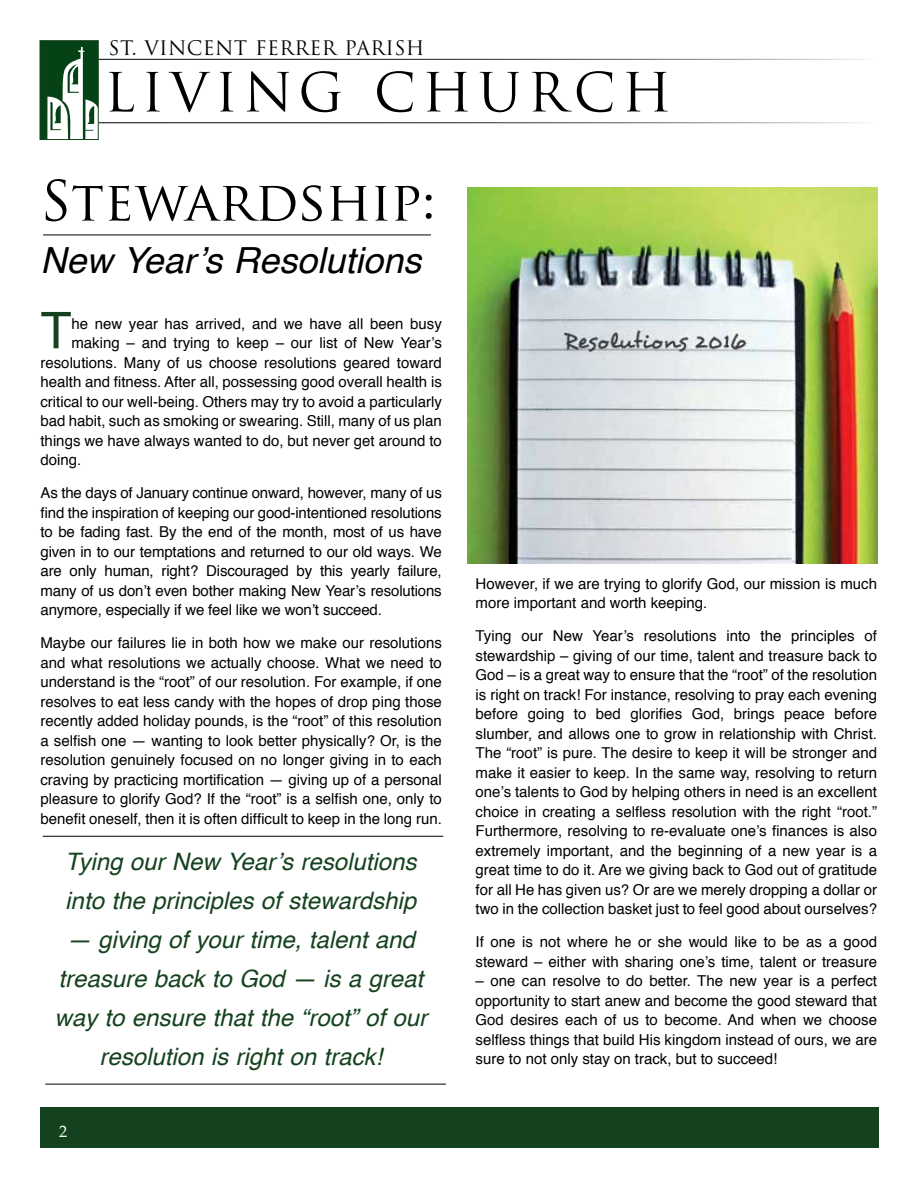
<style>
.page{position:relative;width:918px;height:1188px;background:#fff}
.page>*{position:absolute;margin:0;border:0;box-sizing:border-box;transform-origin:0 0}
.t1{font:54px "Trajan Pro";color:#000}
.t2{font:52.5px "Trajan Pro";letter-spacing:.11em;color:#000}
.t3{font:50.55px "Helvetica";color:#15421e}
.t4{font:italic 36px "Helvetica";color:#000}
.t5{font:italic 24px/39px "Helvetica";color:#15421e}
.t6{font:19.5px "Trajan Pro";letter-spacing:.02em;color:#000}
.t7{font:16.5px "Palatino Linotype";color:#fff}
.t8{font:15px/19.5px "Helvetica";color:#000;text-align:justify}
</style>
<div class="page">
<div style="left:40px;top:1108px;width:838px;height:40px;background:#15421e"></div>
<hr style="left:99px;top:59px;width:779px;height:1px;background:#000">
<hr style="left:99px;top:122px;width:779px;height:1px;background:#000">
<svg style="left:42px;top:42px;width:54px;height:96px"></svg>
<div style="left:40px;top:40px;width:58px;height:100px;border:1px solid #15421e"></div>
<hr style="left:43px;top:836px;width:400px;height:1px;background:#000">
<hr style="left:43px;top:235px;width:388px;height:1px;background:#000">
<hr style="left:45px;top:1084px;width:401px;height:1px;background:#000">
<img style="left:467px;top:188px;width:411px;height:376px">
<h3 class="t6" style="left:109px;top:36px;width:318px">ST. VINCENT FERRER PARISH</h3>
<h2 class="t2" style="left:104px;top:59px;width:569px">LIVING CHURCH</h2>
<h1 class="t1" style="left:40px;top:167px;width:397px">Stewardship:</h1>
<h3 class="t4" style="left:40px;top:232px;width:382px">New Year’s Resolutions</h3>
<h3 class="t3" style="left:40px;top:292px;width:32px">T</h3>
<p class="t8" style="left:71px;top:314px;width:372px">he new year has arrived, and we have all been busy</p>
<p class="t8" style="left:71px;top:334px;width:372px">making – and trying to keep – our list of New Year’s</p>
<p class="t8" style="left:40px;top:353px;width:403px">resolutions. Many of us choose resolutions geared toward</p>
<p class="t8" style="left:40px;top:373px;width:403px">health and fitness. After all, possessing good overall health is</p>
<p class="t8" style="left:40px;top:392px;width:403px">critical to our well-being. Others may try to avoid a particularly</p>
<p class="t8" style="left:40px;top:412px;width:403px">bad habit, such as smoking or swearing. Still, many of us plan</p>
<p class="t8" style="left:40px;top:431px;width:403px">things we have always wanted to do, but never get around to</p>
<p class="t8" style="left:40px;top:451px;width:42px">doing.</p>
<p class="t8" style="left:40px;top:484px;width:403px">As the days of January continue onward, however, many of us find the inspiration of keeping our good-intentioned resolutions to be fading fast. By the end of the month, most of us have given in to our temptations and returned to our old ways. We are only human, right? Discouraged by this yearly failure, many of us don’t even bother making New Year’s resolutions anymore, especially if we feel like we won’t succeed.</p>
<p class="t8" style="left:40px;top:634px;width:403px">Maybe our failures lie in both how we make our resolutions and what resolutions we actually choose. What we need to understand is the “root” of our resolution. For example, if one resolves to eat less candy with the hopes of drop ping those recently added holiday pounds, is the “root” of this resolution a selfish one — wanting to look better physically? Or, is the resolution genuinely focused on no longer giving in to each craving by practicing mortification — giving up of a personal pleasure to glorify God? If the “root” is a selfish one, only to benefit oneself, then it is often difficult to keep in the long run.</p>
<h3 class="t5" style="left:65px;top:843px;width:353px">Tying our New Year’s resolutions into the principles of stewardship</h3>
<h3 class="t5" style="left:54px;top:921px;width:374px;text-align:center">— giving of your time, talent and treasure back to God — is a great way to ensure that the “root” of our resolution is right on track!</h3>
<p class="t7" style="left:59px;top:1119px;width:10px">2</p>
<p class="t8" style="left:476px;top:574px;width:403px">However, if we are trying to glorify God, our mission is much more important and worth keeping.</p>
<p class="t8" style="left:476px;top:626px;width:403px">Tying our New Year’s resolutions into the principles of stewardship – giving of our time, talent and treasure back to God – is a great way to ensure that the “root” of the resolution is right on track! For instance, resolving to pray each evening before going to bed glorifies God, brings peace before slumber, and allows one to grow in relationship with Christ.<br>The “root” is pure. The desire to keep it will be stronger and make it easier to keep. In the same way, resolving to return one’s talents to God by helping others in need is an excellent choice in creating a selfless resolution with the right “root.” Furthermore, resolving to re-evaluate one’s finances is also extremely important, and the beginning of a new year is a great time to do it. Are we giving back to God out of gratitude for all He has given us? Or are we merely dropping a dollar or two in the collection basket just to feel good about ourselves?</p>
<p class="t8" style="left:476px;top:932px;width:403px">If one is not where he or she would like to be as a good steward – either with sharing one’s time, talent or treasure</p>
<p class="t8" style="left:476px;top:971px;width:403px">– one can resolve to do better. The new year is a perfect opportunity to start anew and become the good steward that God desires each of us to become. And when we choose selfless things that build His kingdom instead of ours, we are sure to not only stay on track, but to succeed!</p>
</div>
